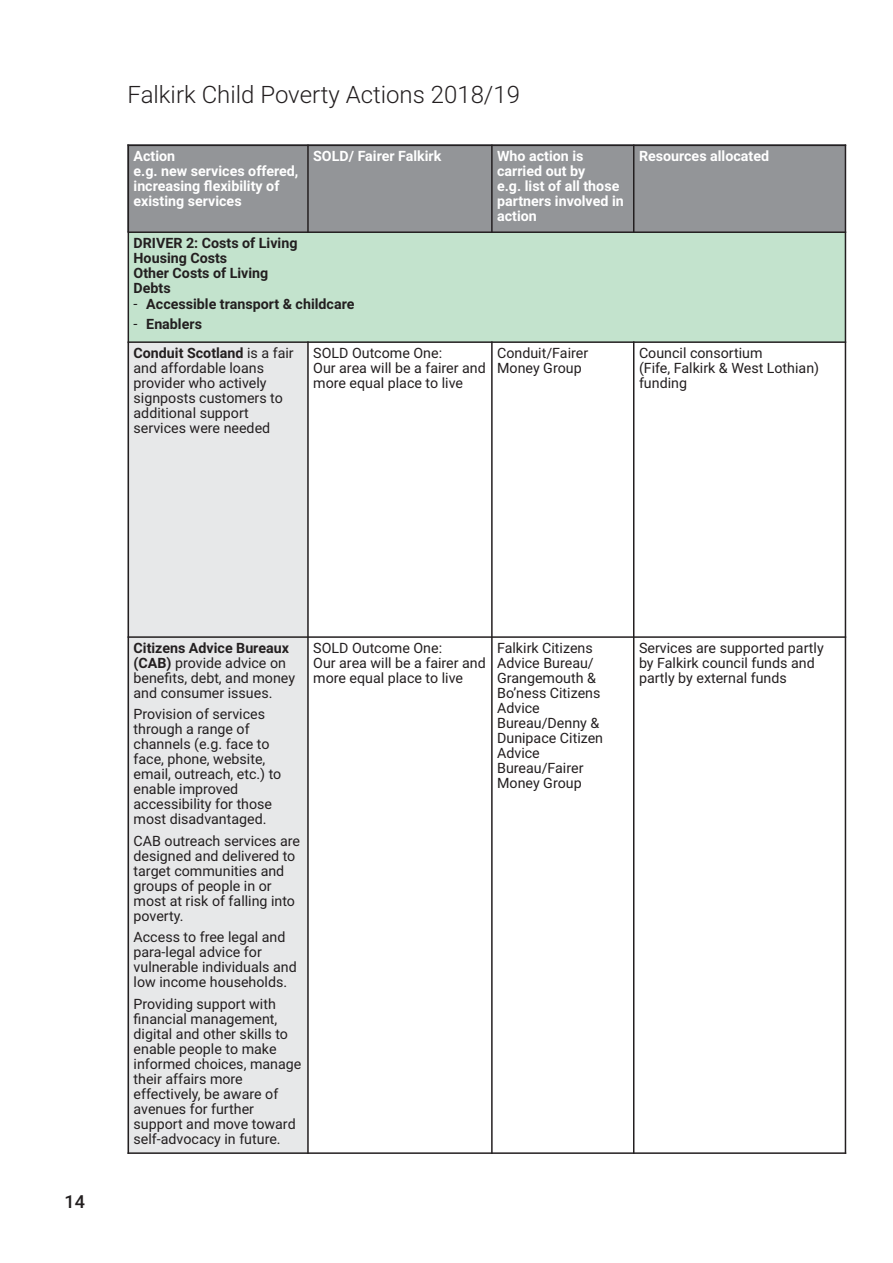
<style>
.page{position:relative;width:893px;height:1263px;background:#fff}
.page>*{position:absolute;margin:0;border:0;box-sizing:border-box;transform-origin:0 0}
.t1{font:300 24px "Roboto";color:#231f20}
.t2{font:500 18px "Roboto";color:#231f20}
.t3{font:14.25px/15px "Roboto";color:#231f20}
.t4{font:700 14.25px/15px "Roboto";color:#fff}
.t5{font:700 14.25px/15px "Roboto";color:#231f20}
.s1{font-weight:400;font-style:italic;font-size:15px}
.s2{font-weight:400}
.s3{font-weight:700}
</style>
<div class="page">
<div style="left:128px;top:145px;width:180px;height:87px;background:#939598"></div>
<div style="left:308px;top:145px;width:184px;height:87px;background:#939598"></div>
<div style="left:492px;top:145px;width:142px;height:87px;background:#939598"></div>
<div style="left:634px;top:145px;width:212px;height:87px;background:#939598"></div>
<div style="left:128px;top:232px;width:717px;height:110px;background:#c3e3cd"></div>
<div style="left:128px;top:342px;width:180px;height:295px;background:#e7e8e9"></div>
<div style="left:128px;top:637px;width:180px;height:517px;background:#e7e8e9"></div>
<hr style="left:128px;top:145px;width:1px;height:1009px;background:#231f20">
<hr style="left:307px;top:145px;width:2px;height:88px;background:#231f20">
<hr style="left:307px;top:341px;width:2px;height:813px;background:#231f20">
<hr style="left:491px;top:145px;width:2px;height:88px;background:#231f20">
<hr style="left:491px;top:341px;width:2px;height:813px;background:#231f20">
<hr style="left:633px;top:145px;width:1px;height:88px;background:#231f20">
<hr style="left:633px;top:341px;width:1px;height:813px;background:#231f20">
<hr style="left:845px;top:145px;width:1px;height:1009px;background:#231f20">
<hr style="left:128px;top:145px;width:718px;height:1px;background:#231f20">
<hr style="left:128px;top:231px;width:718px;height:2px;background:#231f20">
<hr style="left:128px;top:341px;width:718px;height:2px;background:#231f20">
<hr style="left:128px;top:636px;width:718px;height:2px;background:#231f20">
<hr style="left:128px;top:1152px;width:718px;height:2px;background:#231f20">
<h1 class="t1" style="left:128px;top:81px;width:394px">Falkirk Child Poverty Actions 2018/19</h1>
<p class="t4" style="left:134px;top:149px;width:166px">Action<br>e.g. new services offered, increasing flexibility of existing services</p>
<p class="t4" style="left:313px;top:149px;width:130px">SOLD/ Fairer Falkirk</p>
<p class="t4" style="left:497px;top:149px;width:128px">Who action is carried out by<br>e.g. list of all those partners involved in action</p>
<p class="t4" style="left:639px;top:149px;width:132px">Resources allocated</p>
<p class="t5" style="left:134px;top:236px;width:165px">DRIVER 2: Costs of Living<br>Housing Costs<br>Other Costs of Living<br>Debts</p>
<p class="t5" style="left:134px;top:296px;width:222px"><span class="s1">-</span> Accessible transport &amp; childcare</p>
<p class="t5" style="left:134px;top:309px;width:162px;line-height:29.1px"><span class="s1">-</span> Enablers<br>Conduit Scotland <span class="s2">is a fair</span></p>
<p class="t3" style="left:134px;top:361px;width:151px">and affordable loans provider who actively signposts customers to additional support services were needed</p>
<p class="t3" style="left:313px;top:346px;width:174px">SOLD Outcome One:<br>Our area will be a fairer and more equal place to live</p>
<p class="t3" style="left:497px;top:346px;width:93px">Conduit/Fairer<br>Money Group</p>
<p class="t3" style="left:639px;top:346px;width:182px">Council consortium<br>(Fife, Falkirk &amp; West Lothian) funding</p>
<p class="t2" style="left:65px;top:1192px;width:22px">14</p>
<p class="t3" style="left:134px;top:641px;width:163px"><span class="s3">Citizens Advice Bureaux (CAB)</span> provide advice on benefits, debt, and money and consumer issues.</p>
<p class="t3" style="left:134px;top:707px;width:149px">Provision of services through a range of channels (e.g. face to face, phone, website, email, outreach, etc.) to enable improved accessibility for those most disadvantaged.</p>
<p class="t3" style="left:134px;top:833px;width:168px">CAB outreach services are designed and delivered to target communities and groups of people in or most at risk of falling into poverty.</p>
<p class="t3" style="left:134px;top:930px;width:165px">Access to free legal and para-legal advice for vulnerable individuals and low income households.</p>
<p class="t3" style="left:134px;top:996px;width:169px">Providing support with financial management, digital and other skills to enable people to make informed choices, manage their affairs more effectively, be aware of avenues for further support and move toward self-advocacy in future.</p>
<p class="t3" style="left:313px;top:641px;width:174px">SOLD Outcome One:<br>Our area will be a fairer and more equal place to live</p>
<p class="t3" style="left:497px;top:641px;width:108px">Falkirk Citizens<br>Advice Bureau/<br>Grangemouth &amp;<br>Bo’ness Citizens<br>Advice<br>Bureau/Denny &amp;<br>Dunipace Citizen<br>Advice<br>Bureau/Fairer<br>Money Group</p>
<p class="t3" style="left:639px;top:641px;width:186px">Services are supported partly by Falkirk council funds and partly by external funds</p>
</div>
